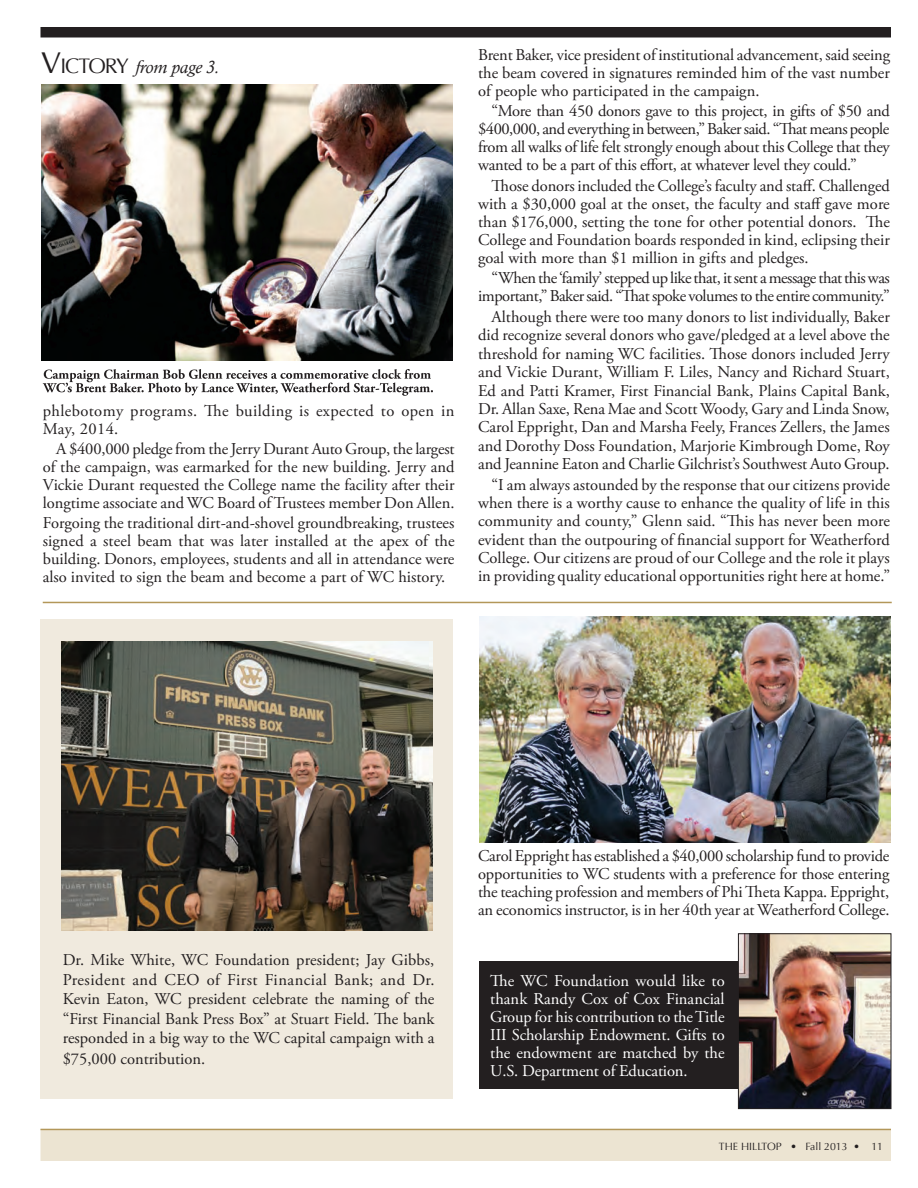
<style>
.page{position:relative;width:918px;height:1188px;background:#fff}
.page>*{position:absolute;margin:0;border:0;box-sizing:border-box;transform-origin:0 0}
.t1{font:italic 18px "Calisto";color:#231f20}
.t2{font:16.5px/18px "Adobe Garamond Pro";letter-spacing:-.005em;color:#231f20;text-align:justify}
.t3{font:16.5px/18px "Adobe Garamond Pro";letter-spacing:-.01em;color:#fff;text-align:justify}
.t4{font:16.5px/18.5px "Adobe Garamond Pro";letter-spacing:-.03em;color:#231f20;text-align:right}
.t5{font:16.5px/18px "Adobe Garamond Pro";letter-spacing:.025em;color:#231f20}
.t6{font:10.5px "Optima";color:#231f20}
.s1{font-family:"Optima";font-style:normal;font-size:30px}
.s2{font-family:"Optima";font-style:normal;font-size:21px}
</style>
<div class="page">
<div style="left:40px;top:1129px;width:851px;height:32px;background:#ece4d2;border:2px solid #ece4d2"></div>
<hr style="left:40px;top:1129px;width:851px;height:1px;background:#b39759">
<div style="left:480px;top:961px;width:303px;height:128px;background:#231f20"></div>
<div style="left:40px;top:620px;width:413px;height:479px;background:#f0eade"></div>
<img style="left:740px;top:936px;width:149px;height:171px">
<div style="left:738px;top:934px;width:153px;height:175px;border:1px solid #231f20"></div>
<hr style="left:43px;top:602px;width:849px;height:1px;background:#b39759">
<img style="left:480px;top:617px;width:411px;height:225px">
<img style="left:62px;top:642px;width:370px;height:288px">
<img style="left:41px;top:85px;width:412px;height:276px">
<svg style="left:43px;top:369px;width:390px;height:27px"></svg>
<div style="left:41px;top:28px;width:849px;height:9px;background:#231f20"></div>
<div style="left:40px;top:27px;width:851px;height:11px;border:2px solid #231f20"></div>
<p class="t1" style="left:41px;top:56px;width:180px"><span class="s1">V</span><span class="s2">ICTORY</span> from page 3.</p>
<p class="t5" style="left:43px;top:402px;width:413px">phlebotomy programs. The building is expected to open in<br>May, 2014.</p>
<p class="t2" style="left:43px;top:441px;width:413px;text-indent:13px">A $400,000 pledge from the Jerry Durant Auto Group, the largest of the campaign, was earmarked for the new building. Jerry and Vickie Durant requested the College name the facility after their longtime associate and WC Board of Trustees member Don Allen.</p>
<p class="t2" style="left:43px;top:515px;width:414px">Forgoing the traditional dirt-and-shovel groundbreaking, trustees signed a steel beam that was later installed at the apex of the building. Donors, employees, students and all in attendance were also invited to sign the beam and become a part of WC history.</p>
<p class="t2" style="left:478px;top:47px;width:414px">Brent Baker, vice president of institutional advancement, said seeing the beam covered in signatures reminded him of the vast number of people who participated in the campaign.</p>
<p class="t2" style="left:478px;top:103px;width:413px;text-indent:13px">“More than 450 donors gave to this project, in gifts of $50 and $400,000, and everything in between,” Baker said. “That means people from all walks of life felt strongly enough about this College that they wanted to be a part of this effort, at whatever level they could.”</p>
<p class="t2" style="left:478px;top:177px;width:413px;text-indent:13px">Those donors included the College’s faculty and staff. Challenged with a $30,000 goal at the onset, the faculty and staff gave more than $176,000, setting the tone for other potential donors. The College and Foundation boards responded in kind, eclipsing their goal with more than $1 million in gifts and pledges.</p>
<p class="t4" style="left:478px;top:269px;width:413px">“When the ‘family’ stepped up like that, it sent a message that this was important,” Baker said. “That spoke volumes to the entire community.”</p>
<p class="t2" style="left:478px;top:308px;width:413px;line-height:18.5px;text-indent:13px">Although there were too many donors to list individually, Baker did recognize several donors who gave/pledged at a level above the threshold for naming WC facilities. Those donors included Jerry and Vickie Durant, William F. Liles, Nancy and Richard Stuart, Ed and Patti Kramer, First Financial Bank, Plains Capital Bank, Dr. Allan Saxe, Rena Mae and Scott Woody, Gary and Linda Snow, Carol Eppright, Dan and Marsha Feely, Frances Zellers, the James and Dorothy Doss Foundation, Marjorie Kimbrough Dome, Roy and Jeannine Eaton and Charlie Gilchrist’s Southwest Auto Group.</p>
<p class="t2" style="left:478px;top:476px;width:414px;line-height:18.5px;text-indent:13px">“I am always astounded by the response that our citizens provide when there is a worthy cause to enhance the quality of life in this community and county,” Glenn said. “This has never been more evident than the outpouring of financial support for Weatherford College. Our citizens are proud of our College and the role it plays in providing quality educational opportunities right here at home.”</p>
<p class="t2" style="left:63px;top:951px;width:373px;line-height:19.5px">Dr. Mike White, WC Foundation president; Jay Gibbs, President and CEO of First Financial Bank; and Dr.<br>Kevin Eaton, WC president celebrate the naming of the “First Financial Bank Press Box” at Stuart Field. The bank responded in a big way to the WC capital campaign with a</p>
<p class="t2" style="left:63px;top:1050px;width:144px">$75,000 contribution.</p>
<p class="t2" style="left:478px;top:848px;width:413px">Carol Eppright has established a $40,000 scholarship fund to provide opportunities to WC students with a preference for those entering the teaching profession and members of Phi Theta Kappa. Eppright, an economics instructor, is in her 40th year at Weatherford College.</p>
<p class="t3" style="left:490px;top:972px;width:236px">The WC Foundation would like to thank Randy Cox of Cox Financial Group for his contribution to the Title III Scholarship Endowment. Gifts to the endowment are matched by the U.S. Department of Education.</p>
<p class="t6" style="left:719px;top:1140px;width:166px">The H ILLTOP • Fall 2013 • 11</p>
</div>
